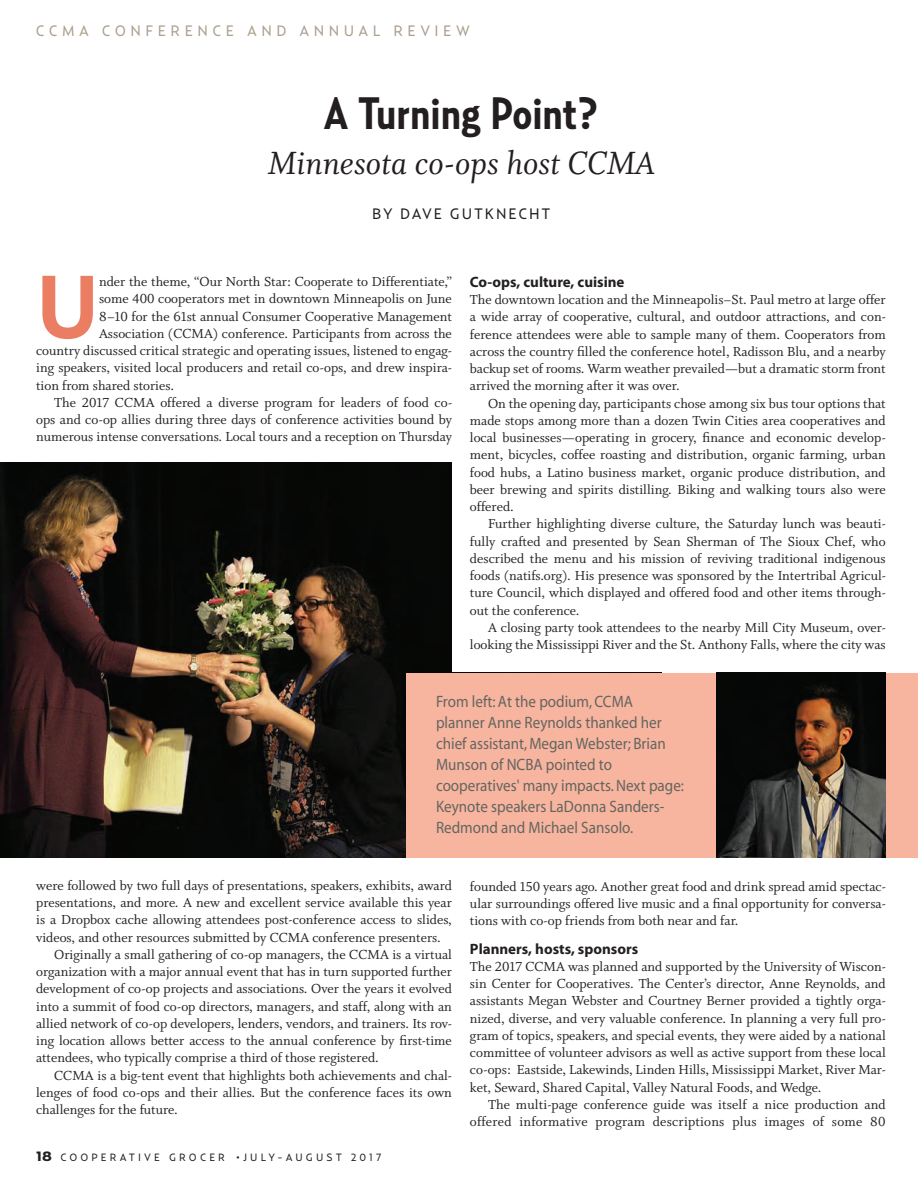
<style>
.page{position:relative;width:918px;height:1188px;background:#fff}
.page>*{position:absolute;margin:0;border:0;box-sizing:border-box;transform-origin:0 0}
.Text_1{font:700 88.05px "Relay";color:#eb7d62}
.Headline_1{font:700 45px "Relay Cond";color:#231f20}
.Headline_1_italic{font:36px "Whitman Italic LF";color:#231f20}
.Text_Sans{font:16.5px/21px "Myriad";color:#646560;scale:.92 1}
.CDS_Subhead{font:700 15px "Myriad Pro";color:#231f20}
.Section_heads_right{font:15px "Relay";letter-spacing:.3em;color:#ac9f8f}
.Byline{font:15px "Relay";letter-spacing:.125em;color:#231f20}
.Text_1_indent{font:14.7px/17.2px "Whitman Roman LF";color:#231f20;text-align:justify}
.Text_1-2{font:14.7px/17.2px "Whitman Roman LF";color:#231f20;text-align:justify}
.t1{font:10.5px "Relay";letter-spacing:.3em;color:#231f20}
.s1{font-family:"Relay Wide";font-weight:900;font-size:13.5px}
.s2{font-family:"Proxima Nova"}
</style>
<div class="page">
<img style="left:0;top:463px;width:452px;height:394px">
<div style="left:406px;top:673px;width:512px;height:184px;background:#f7b59f"></div>
<img style="left:717px;top:673px;width:169px;height:184px">
<p class="Section_heads_right" style="left:36px;top:21px;width:435px">CCMA CONFERENCE AND ANNUAL REVIEW</p>
<p class="Headline_1" style="left:324px;top:86px;width:277px">A Turning Point?</p>
<p class="Headline_1_italic" style="left:268px;top:143px;width:388px">Minnesota co-ops host CCMA</p>
<p class="Byline" style="left:372px;top:205px;width:180px">BY DAVE GUTKNECHT</p>
<p class="Text_1" style="left:36px;top:253px;width:64px">U</p>
<p class="Text_1-2" style="left:99px;top:273px;width:354px">nder the theme, “Our North Star: Cooperate to Differentiate,”</p>
<p class="Text_1-2" style="left:99px;top:291px;width:354px">some 400 cooperators met in downtown Minneapolis on June</p>
<p class="Text_1-2" style="left:99px;top:308px;width:354px">8–10 for the 61st annual Consumer Cooperative Management</p>
<p class="Text_1-2" style="left:99px;top:325px;width:354px">Association (CCMA) conference. Participants from across the</p>
<p class="Text_1-2" style="left:36px;top:342px;width:417px">country discussed critical strategic and operating issues, listened to engag-</p>
<p class="Text_1-2" style="left:36px;top:360px;width:417px">ing speakers, visited local producers and retail co-ops, and drew inspira-</p>
<p class="Text_1-2" style="left:36px;top:377px;width:139px">tion from shared stories.</p>
<p class="Text_1_indent" style="left:36px;top:394px;width:418px;text-indent:18px">The 2017 CCMA offered a diverse program for leaders of food co&shy;ops and co-op allies during three days of conference activities bound by numerous intense conversations. Local tours and a reception on Thursday</p>
<p class="CDS_Subhead" style="left:470px;top:272px;width:156px">Co-ops, culture, cuisine</p>
<p class="Text_1-2" style="left:470px;top:291px;width:417px">The downtown location and the Minneapolis–St. Paul metro at large offer a wide array of cooperative, cultural, and outdoor attractions, and con&shy;ference attendees were able to sample many of them. Cooperators from across the country filled the conference hotel, Radisson Blu, and a nearby backup set of rooms. Warm weather prevailed—but a dramatic storm front arrived the morning after it was over.</p>
<p class="Text_1_indent" style="left:470px;top:395px;width:417px;text-indent:18px">On the opening day, participants chose among six bus tour options that made stops among more than a dozen Twin Cities area cooperatives and local businesses—operating in grocery, finance and economic develop&shy;ment, bicycles, coffee roasting and distribution, organic farming, urban food hubs, a Latino business market, organic produce distribution, and beer brewing and spirits distilling. Biking and walking tours also were offered.</p>
<p class="Text_1_indent" style="left:470px;top:515px;width:417px;text-indent:18px">Further highlighting diverse culture, the Saturday lunch was beauti&shy;fully crafted and presented by Sean Sherman of The Sioux Chef, who described the menu and his mission of reviving traditional indigenous foods (natifs.org). His presence was sponsored by the Intertribal Agricul&shy;ture Council, which displayed and offered food and other items through&shy;out the conference.</p>
<p class="Text_1_indent" style="left:470px;top:619px;width:417px;text-align:right">A closing party took attendees to the nearby Mill City Museum, over&shy;looking the Mississippi River and the St. Anthony Falls, where the city was</p>
<p class="Text_Sans" style="left:436px;top:692px;width:271px">From left: At the podium, CCMA planner Anne Reynolds thanked her chief assistant, Megan Webster; Brian Munson of NCBA pointed to cooperatives' many impacts. Next page:<br>Keynote speakers LaDonna Sanders-Redmond and Michael Sansolo.</p>
<p class="Text_1_indent" style="left:36px;top:877px;width:417px">were followed by two full days of presentations, speakers, exhibits, award presentations, and more. A new and excellent service available this year is a Dropbox cache allowing attendees post-conference access to slides, videos, and other resources submitted by CCMA conference presenters.</p>
<p class="Text_1_indent" style="left:36px;top:946px;width:417px;text-indent:18px">Originally a small gathering of co-op managers, the CCMA is a virtual organization with a major annual event that has in turn supported further development of co-op projects and associations. Over the years it evolved into a summit of food co-op directors, managers, and staff, along with an allied network of co-op developers, lenders, vendors, and trainers. Its rov&shy;ing location allows better access to the annual conference by first-time attendees, who typically comprise a third of those registered.</p>
<p class="Text_1_indent" style="left:36px;top:1067px;width:417px;text-indent:18px">CCMA is a big-tent event that highlights both achievements and chal&shy;lenges of food co-ops and their allies. But the conference faces its own challenges for the future.</p>
<p class="t1" style="left:36px;top:1151px;width:347px"><span class="s1">18</span> COOPERATIVE GROCER <span class="s2">•</span>JULY-AUGUST 2017</p>
<p class="Text_1_indent" style="left:470px;top:878px;width:417px">founded 150 years ago. Another great food and drink spread amid spectac&shy;ular surroundings offered live music and a final opportunity for conversa&shy;tions with co-op friends from both near and far.</p>
<p class="CDS_Subhead" style="left:470px;top:939px;width:170px">Planners, hosts, sponsors</p>
<p class="Text_1-2" style="left:470px;top:958px;width:417px">The 2017 CCMA was planned and supported by the University of Wiscon&shy;sin Center for Cooperatives. The Center’s director, Anne Reynolds, and assistants Megan Webster and Courtney Berner provided a tightly orga&shy;nized, diverse, and very valuable conference. In planning a very full pro&shy;gram of topics, speakers, and special events, they were aided by a national committee of volunteer advisors as well as active support from these local co-ops: Eastside, Lakewinds, Linden Hills, Mississippi Market, River Mar&shy;ket, Seward, Shared Capital, Valley Natural Foods, and Wedge.</p>
<p class="Text_1_indent" style="left:470px;top:1096px;width:417px;text-align:right">The multi-page conference guide was itself a nice production and offered informative program descriptions plus images of some 80</p>
</div>
